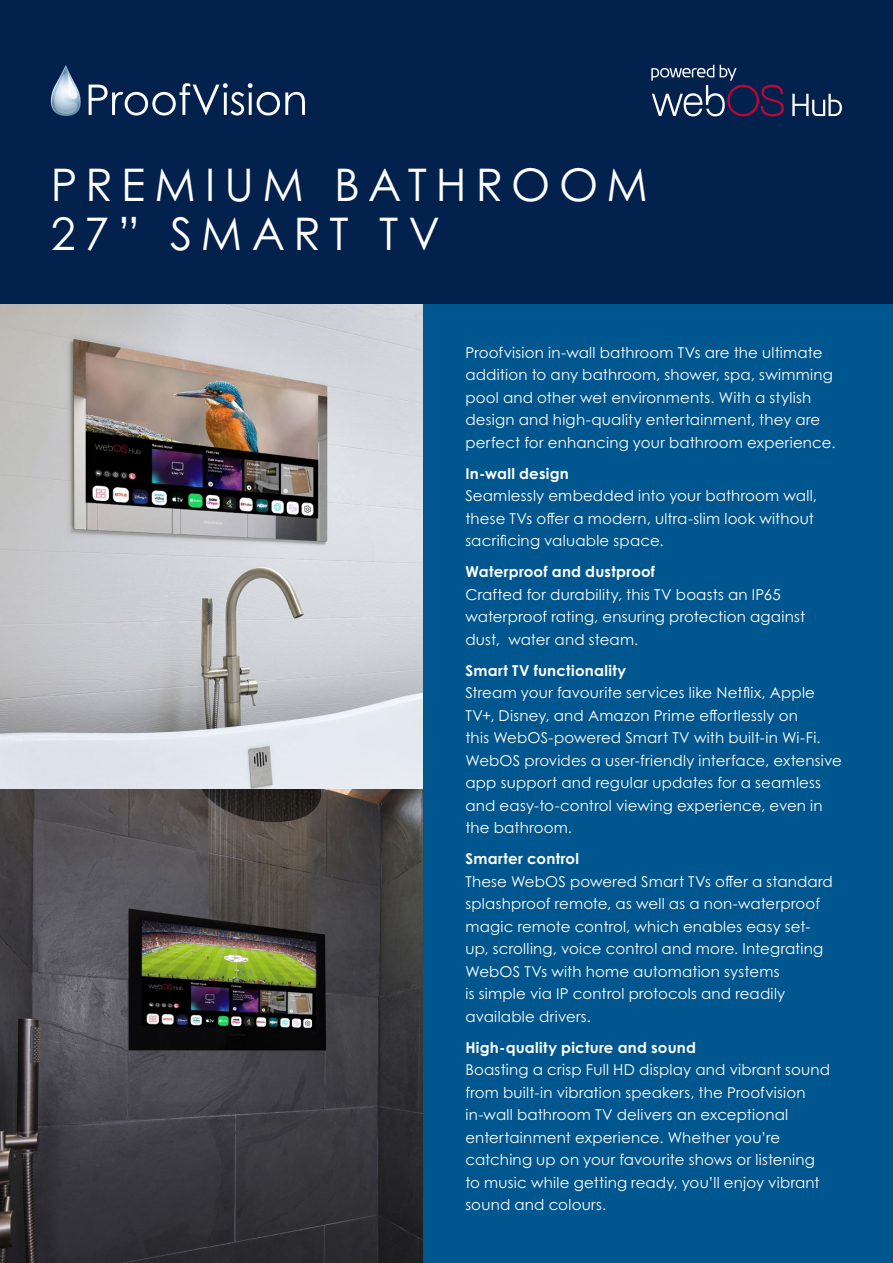
<style>
.page{position:relative;width:893px;height:1263px;background:#03214d}
.page>*{position:absolute;margin:0;border:0;box-sizing:border-box;transform-origin:0 0}
.t1{font:45px/49.5px "Century Gothic Pro";letter-spacing:.19em;color:#fff}
.t2{font:15px/22.5px "Century Gothic Pro";letter-spacing:.015em;color:#fff}
.t3{font:700 15px "Century Gothic Pro";letter-spacing:.015em;color:#fff}
</style>
<div class="page">
<svg style="left:50px;top:65px;width:255px;height:51px"></svg>
<svg style="left:651px;top:65px;width:133px;height:51px"></svg>
<svg style="left:792px;top:94px;width:50px;height:22px"></svg>
<img style="left:0;top:304px;width:423px;height:959px">
<div style="left:423px;top:304px;width:470px;height:959px;background:#005a93"></div>
<h1 class="t1" style="left:51px;top:159px;width:599px">PREMIUM BATHROOM<br>27” SMART TV</h1>
<p class="t2" style="left:465px;top:341px;width:372px">Proofvision in-wall bathroom TVs are the ultimate addition to any bathroom, shower, spa, swimming pool and other wet environments. With a stylish design and high-quality entertainment, they are perfect for enhancing your bathroom experience.</p>
<p class="t3" style="left:465px;top:464px;width:105px">In-wall design</p>
<p class="t2" style="left:465px;top:484px;width:353px">Seamlessly embedded into your bathroom wall, these TVs offer a modern, ultra-slim look without sacrificing valuable space.</p>
<p class="t3" style="left:465px;top:562px;width:191px">Waterproof and dustproof</p>
<p class="t2" style="left:465px;top:583px;width:341px">Crafted for durability, this TV boasts an IP65 waterproof rating, ensuring protection against dust, water and steam.</p>
<p class="t3" style="left:465px;top:661px;width:162px">Smart TV functionality</p>
<p class="t2" style="left:465px;top:681px;width:378px">Stream your favourite services like Netflix, Apple TV+, Disney, and Amazon Prime effortlessly on<br>this WebOS-powered Smart TV with built-in Wi-Fi.<br>WebOS provides a user-friendly interface, extensive app support and regular updates for a seamless and easy-to-control viewing experience, even in the bathroom.</p>
<p class="t3" style="left:465px;top:849px;width:115px">Smarter control</p>
<p class="t2" style="left:465px;top:870px;width:369px">These WebOS powered Smart TVs offer a standard splashproof remote, as well as a non-waterproof magic remote control, which enables easy set&shy;up, scrolling, voice control and more. Integrating WebOS TVs with home automation systems<br>is simple via IP control protocols and readily available drivers.</p>
<p class="t3" style="left:465px;top:1038px;width:232px">High-quality picture and sound</p>
<p class="t2" style="left:465px;top:1058px;width:366px">Boasting a crisp Full HD display and vibrant sound from built-in vibration speakers, the Proofvision in-wall bathroom TV delivers an exceptional entertainment experience. Whether you’re catching up on your favourite shows or listening to music while getting ready, you’ll enjoy vibrant sound and colours.</p>
</div>
